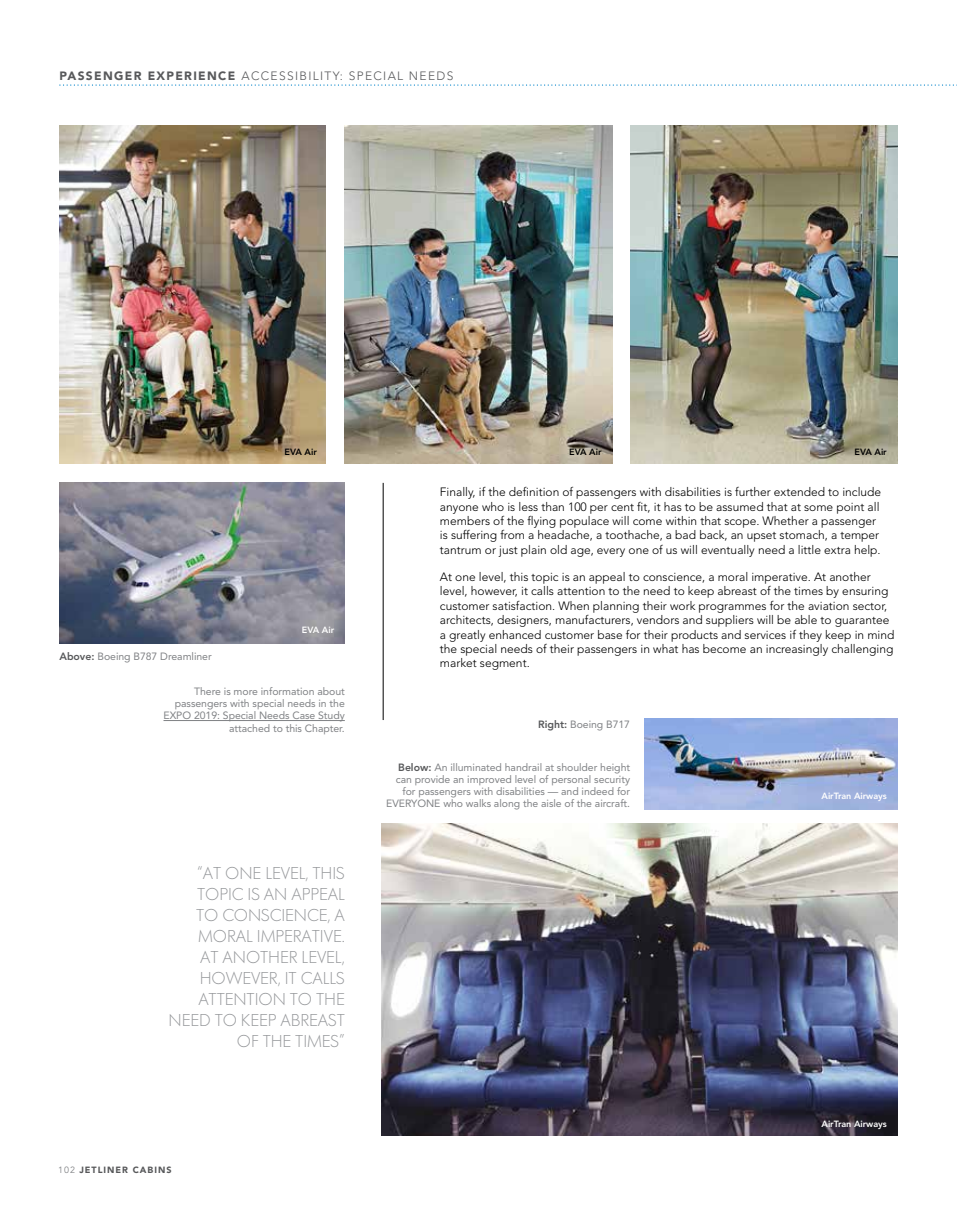
<style>
.page{position:relative;width:957px;height:1221px;background:#fff}
.page>*{position:absolute;margin:0;border:0;box-sizing:border-box;transform-origin:0 0}
.t1{font:200 18px/21px "Futura SB";letter-spacing:-.005em;color:#939598;text-align:right}
.t2{font:300 12px/14.4px "Avenir LT Std";color:#000}
.t3{font:300 12px "Avenir LT Std";letter-spacing:.11em;color:#58595b}
.t4{font:10.5px/12px "Avenir";letter-spacing:-.005em;color:#808285;text-align:right}
.t5{font:800 9px "Avenir LT Std";letter-spacing:-.005em;color:#fff}
.t6{font:800 9px "Avenir LT Std";letter-spacing:-.005em;color:#000}
.t7{font:900 9px "Avenir";letter-spacing:.11em;color:#58595b}
.s1{font-family:"Avenir";font-weight:900}
.s2{font-family:"Avenir LT Std";font-weight:800;color:#58595b}
.s3{font-family:"Avenir LT Std";font-weight:400;color:#808285}
</style>
<div class="page">
<svg style="left:59px;top:84px;width:898px;height:2px"></svg>
<hr style="left:383px;top:483px;width:1px;height:237px;background:#000">
<img style="left:382px;top:823px;width:515px;height:312px">
<hr style="left:163px;top:720px;width:182px;height:1px;background:#808285">
<img style="left:644px;top:719px;width:253px;height:90px">
<img style="left:60px;top:125px;width:266px;height:338px">
<img style="left:345px;top:125px;width:267px;height:338px">
<img style="left:630px;top:125px;width:267px;height:338px">
<img style="left:59px;top:483px;width:286px;height:160px">
<p class="t3" style="left:60px;top:69px;width:395px"><span class="s1">PASSENGER EXPERIENCE</span> ACCESSIBILITY: SPECIAL NEEDS</p>
<p class="t4" style="left:60px;top:650px;width:154px"><span class="s2">Above:</span> Boeing B787 Dreamliner</p>
<p class="t6" style="left:285px;top:446px;width:34px">EVA Air</p>
<p class="t6" style="left:569px;top:446px;width:34px">EVA Air</p>
<p class="t6" style="left:854px;top:446px;width:34px">EVA Air</p>
<p class="t5" style="left:302px;top:624px;width:34px">EVA Air</p>
<p class="t2" style="left:440px;top:485px;width:443px">Finally, if the definition of passengers with disabilities is further extended to include anyone who is less than 100 per cent fit, it has to be assumed that at some point all members of the flying populace will come within that scope. Whether a passenger is suffering from a headache, a toothache, a bad back, an upset stomach, a temper tantrum or just plain old age, every one of us will eventually need a little extra help.</p>
<p class="t2" style="left:440px;top:569px;width:456px">At one level, this topic is an appeal to conscience, a moral imperative. At another level, however, it calls attention to the need to keep abreast of the times by ensuring customer satisfaction. When planning their work programmes for the aviation sector, architects, designers, manufacturers, vendors and suppliers will be able to guarantee a greatly enhanced customer base for their products and services if they keep in mind the special needs of their passengers in what has become an increasingly challenging market segment.</p>
<p class="t4" style="left:163px;top:685px;width:183px">There is more information about passengers with special needs in the<br>EXPO 2019: Special Needs Case Study attached to this Chapter.</p>
<h1 class="t1" style="left:168px;top:863px;width:178px">“AT ONE LEVEL, THIS<br>TOPIC IS AN APPEAL<br>TO CONSCIENCE, A<br>MORAL IMPERATIVE.<br>AT ANOTHER LEVEL,<br>HOWEVER, IT CALLS<br>ATTENTION TO THE<br>NEED TO KEEP ABREAST<br>OF THE TIMES”</h1>
<p class="t4" style="left:538px;top:718px;width:93px"><span class="s2">Right:</span> Boeing B717</p>
<p class="t4" style="left:386px;top:761px;width:245px"><span class="s2">Below:</span> An illuminated handrail at shoulder height can provide an improved level of personal security for passengers with disabilities — and indeed for EVERYONE who walks along the aisle of the aircraft.</p>
<p class="t7" style="left:58px;top:1164px;width:115px"><span class="s3">102</span> JETLINER CABINS</p>
<p class="t5" style="left:821px;top:790px;width:67px">AirTran Airways</p>
<p class="t5" style="left:821px;top:1118px;width:67px">AirTran Airways</p>
</div>
